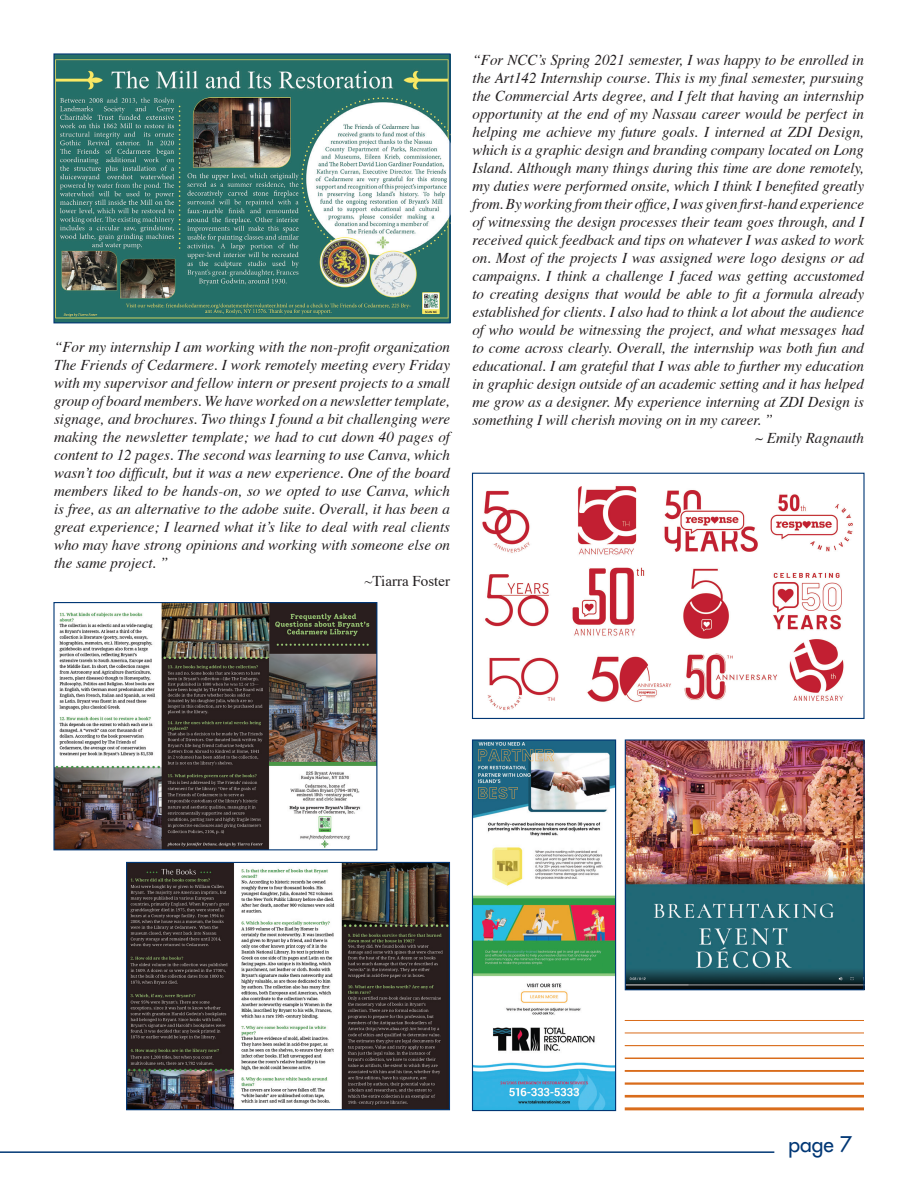
<style>
.page{position:relative;width:918px;height:1188px;background:#fff}
.page>*{position:absolute;margin:0;border:0;box-sizing:border-box;transform-origin:0 0}
.t1{font:21px "Futura";color:#013775}
.t2{font:italic 15px/18px "Times";color:#231f20;text-align:justify}
.t3{font:15px "Times";color:#231f20}
</style>
<div class="page">
<hr style="left:0;top:1151px;width:774px;height:2px;background:#013775">
<img style="left:482px;top:486px;width:371px;height:224px">
<div style="left:472px;top:473px;width:393px;height:246px;border:1px solid #013775"></div>
<img style="left:627px;top:741px;width:236px;height:247px">
<div style="left:625px;top:739px;width:240px;height:251px;border:1px solid #013775"></div>
<img style="left:474px;top:741px;width:140px;height:368px">
<div style="left:472px;top:739px;width:144px;height:372px;border:1px solid #013775"></div>
<img style="left:128px;top:864px;width:320px;height:244px">
<div style="left:126px;top:862px;width:324px;height:248px;border:1px solid #013775"></div>
<img style="left:55px;top:604px;width:320px;height:244px">
<div style="left:53px;top:602px;width:324px;height:248px;border:1px solid #013775"></div>
<img style="left:55px;top:55px;width:394px;height:266px">
<div style="left:53px;top:53px;width:398px;height:270px;border:1px solid #013775"></div>
<hr style="left:625px;top:1107px;width:239px;height:3px;background:#d96c1b">
<hr style="left:625px;top:1095px;width:239px;height:3px;background:#d96c1b">
<hr style="left:625px;top:1045px;width:239px;height:1px;background:#d96c1b">
<hr style="left:625px;top:1070px;width:239px;height:2px;background:#d96c1b">
<hr style="left:625px;top:1082px;width:239px;height:3px;background:#d96c1b">
<hr style="left:625px;top:1033px;width:239px;height:1px;background:#d96c1b">
<hr style="left:625px;top:1020px;width:239px;height:1px;background:#d96c1b">
<hr style="left:625px;top:1058px;width:239px;height:1px;background:#d96c1b">
<p class="t2" style="left:54px;top:339px;width:398px">“For my internship I am working with the non-profit organization The Friends of Cedarmere. I work remotely meeting every Friday with my supervisor and fellow intern or present projects to a small group of board members. We have worked on a newsletter template, signage, and brochures. Two things I found a bit challenging were making the newsletter template; we had to cut down 40 pages of content to 12 pages. The second was learning to use Canva, which wasn’t too difficult, but it was a new experience. One of the board members liked to be hands-on, so we opted to use Canva, which is free, as an alternative to the adobe suite. Overall, it has been a great experience; I learned what it’s like to deal with real clients who may have strong opinions and working with someone else on the same project. ”</p>
<p class="t3" style="left:365px;top:571px;width:87px">~Tiarra Foster</p>
<p class="t2" style="left:472px;top:52px;width:393px">“For NCC’s Spring 2021 semester, I was happy to be enrolled in the Art142 Internship course. This is my final semester, pursuing the Commercial Arts degree, and I felt that having an internship opportunity at the end of my Nassau career would be perfect in helping me achieve my future goals. I interned at ZDI Design, which is a graphic design and branding company located on Long Island. Although many things during this time are done remotely, my duties were performed onsite, which I think I benefited greatly from. By working from their office, I was given first-hand experience of witnessing the design processes their team goes through, and I received quick feedback and tips on whatever I was asked to work on. Most of the projects I was assigned were logo designs or ad campaigns. I think a challenge I faced was getting accustomed to creating designs that would be able to fit a formula already established for clients. I also had to think a lot about the audience of who would be witnessing the project, and what messages had to come across clearly. Overall, the internship was both fun and educational. I am grateful that I was able to further my education in graphic design outside of an academic setting and it has helped me grow as a designer. My experience interning at ZDI Design is something I will cherish moving on in my career. ”</p>
<p class="t2" style="left:755px;top:430px;width:110px">~ Emily Ragnauth</p>
<p class="t1" style="left:789px;top:1130px;width:65px">page 7</p>
</div>
